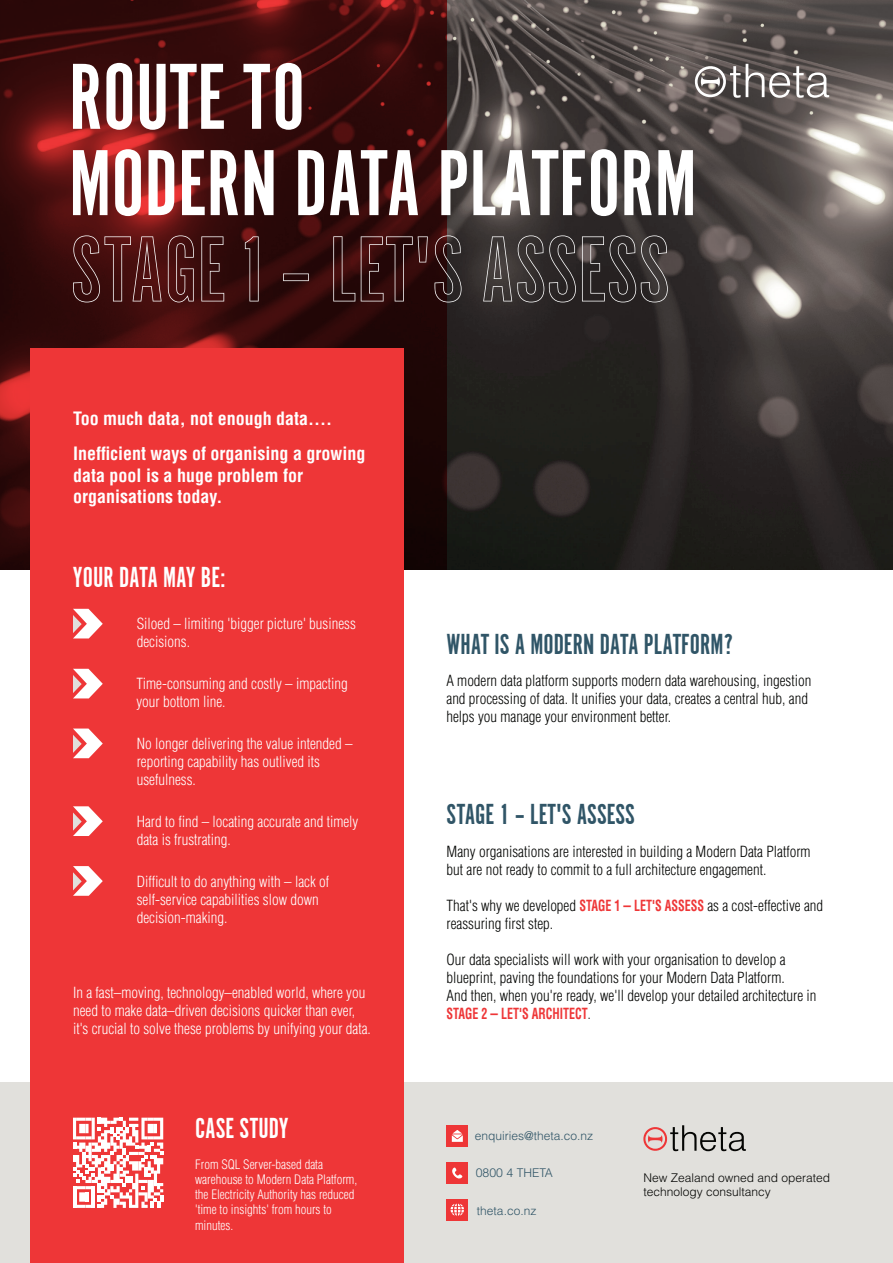
<style>
.page{position:relative;width:893px;height:1263px;background:#fff}
.page>*{position:absolute;margin:0;border:0;box-sizing:border-box;transform-origin:0 0}
.t1{font:97.5px/86.2px "Alternate Got No 1 D";color:#fff}
.t2{font:30px "Alternate Got No 1 D";color:#305567}
.t3{font:30px "Alternate Got No 1 D";color:#fff}
.t4{font:700 condensed 18px/34.8px "Helvetica LT Std";color:#fff}
.t5{font:300 condensed 15px/18px "Helvetica LT Std";color:#040503}
.t6{font:300 condensed 15px/18px "Helvetica LT Std";color:#fff}
.t7{font:300 condensed 12.75px/15.3px "Helvetica LT Std";color:#fff}
.t8{font:300 12.3px "Helvetica LT Std";color:#305567}
.t9{font:300 12px/14.4px "Helvetica LT Std";color:#040503}
.t10{font:300 12px "Helvetica LT Std";color:#305567}
.s1{font-weight:700;color:#ee3637}
.s2{font-size:12px}
</style>
<div class="page">
<svg style="left:447px;top:0;width:446px;height:570px;background:#423d3b"></svg>
<svg style="left:0;top:0;width:447px;height:570px;background:#400d0d"></svg>
<div style="left:0;top:1083px;width:893px;height:180px;background:#e1e0dc"></div>
<div style="left:30px;top:349px;width:374px;height:914px;background:#ee3637"></div>
<div style="left:447px;top:1125px;width:21px;height:22px;background:#ee3637"></div>
<svg style="left:452px;top:1130px;width:11px;height:12px"></svg>
<div style="left:446px;top:1199px;width:22px;height:22px;background:#ee3637"></div>
<svg style="left:451px;top:1204px;width:13px;height:12px"></svg>
<div style="left:446px;top:1162px;width:22px;height:22px;background:#ee3637"></div>
<svg style="left:452px;top:1167px;width:11px;height:12px"></svg>
<svg style="left:643px;top:1125px;width:103px;height:27px"></svg>
<svg style="left:73px;top:1118px;width:90px;height:90px"></svg>
<svg style="left:73px;top:235px;width:89px;height:67px;background:#562222"></svg>
<svg style="left:168px;top:235px;width:26px;height:67px;background:#5b2a2a"></svg>
<svg style="left:201px;top:236px;width:23px;height:65px"></svg>
<svg style="left:245px;top:236px;width:14px;height:65px"></svg>
<svg style="left:283px;top:273px;width:26px;height:8px"></svg>
<svg style="left:333px;top:236px;width:22px;height:65px"></svg>
<svg style="left:361px;top:236px;width:67px;height:65px;background:#3d1a1a"></svg>
<svg style="left:435px;top:235px;width:27px;height:67px;background:#3f2f2f"></svg>
<svg style="left:483px;top:235px;width:93px;height:67px;background:#464140"></svg>
<svg style="left:582px;top:235px;width:86px;height:67px;background:#423d3d"></svg>
<svg style="left:746px;top:64px;width:83px;height:34px"></svg>
<svg style="left:693px;top:65px;width:47px;height:34px"></svg>
<svg style="left:73px;top:609px;width:30px;height:29px"></svg>
<svg style="left:73px;top:669px;width:30px;height:29px"></svg>
<svg style="left:73px;top:728px;width:30px;height:30px"></svg>
<svg style="left:73px;top:806px;width:30px;height:30px"></svg>
<svg style="left:73px;top:866px;width:30px;height:30px"></svg>
<h1 class="t1" style="left:69px;top:56px;width:629px">ROUTE TO<br>MODERN DATA PLATFORM</h1>
<p class="t4" style="left:73px;top:401px;width:294px">Too much data, not enough data….<br>Inefficient ways of organising a growing</p>
<p class="t4" style="left:73px;top:464px;width:232px;line-height:21.6px">data pool is a huge problem for organisations today.</p>
<h2 class="t3" style="left:73px;top:562px;width:154px">YOUR DATA MAY BE:</h2>
<p class="t6" style="left:137px;top:615px;width:221px">Siloed – limiting 'bigger picture' business decisions.</p>
<p class="t6" style="left:136px;top:675px;width:213px">Time-consuming and costly – impacting your bottom line.</p>
<p class="t6" style="left:137px;top:734px;width:217px">No longer delivering the value intended – reporting capability has outlived its usefulness.</p>
<p class="t6" style="left:137px;top:812px;width:223px">Hard to find – locating accurate and timely data is frustrating.</p>
<p class="t6" style="left:137px;top:872px;width:194px">Difficult to do anything with – lack of self-service capabilities slow down decision-making.</p>
<p class="t6" style="left:73px;top:983px;width:299px">In a fast–moving, technology–enabled world, where you need to make data–driven decisions quicker than ever, it's crucial to solve these problems by unifying your data.</p>
<h2 class="t3" style="left:195px;top:1112px;width:95px">CASE STUDY</h2>
<p class="t7" style="left:195px;top:1156px;width:164px">From SQL Server-based data warehouse to Modern Data Platform, the Electricity Authority has reduced 'time to insights' from hours to minutes.</p>
<h2 class="t2" style="left:446px;top:628px;width:288px">WHAT IS A MODERN DATA PLATFORM?</h2>
<p class="t5" style="left:446px;top:672px;width:366px">A modern data platform supports modern data warehousing, ingestion and processing of data. It unifies your data, creates a central hub, and helps you manage your environment better.</p>
<h2 class="t2" style="left:446px;top:799px;width:190px">STAGE 1 – LET'S ASSESS</h2>
<p class="t5" style="left:447px;top:842px;width:366px">Many organisations are interested in building a Modern Data Platform but are not ready to commit to a full architecture engagement.</p>
<p class="t5" style="left:446px;top:896px;width:378px">That's why we developed <span class="s1">STAGE 1 – LET'S ASSESS</span> as a cost-effective and reassuring first step.</p>
<p class="t5" style="left:446px;top:950px;width:371px">Our data specialists will work with your organisation to develop a blueprint, paving the foundations for your Modern Data Platform.<br>And then, when you're ready, we'll develop your detailed architecture in <span class="s1">STAGE 2 – LET'S ARCHITECT</span>.</p>
<p class="t10" style="left:475px;top:1128px;width:120px">enquiries@theta.co.nz</p>
<p class="t8" style="left:476px;top:1165px;width:79px">0800 4 <span class="s2">THETA</span></p>
<p class="t10" style="left:477px;top:1203px;width:61px">theta.co.nz</p>
<p class="t9" style="left:643px;top:1170px;width:188px">New Zealand owned and operated technology consultancy</p>
</div>
